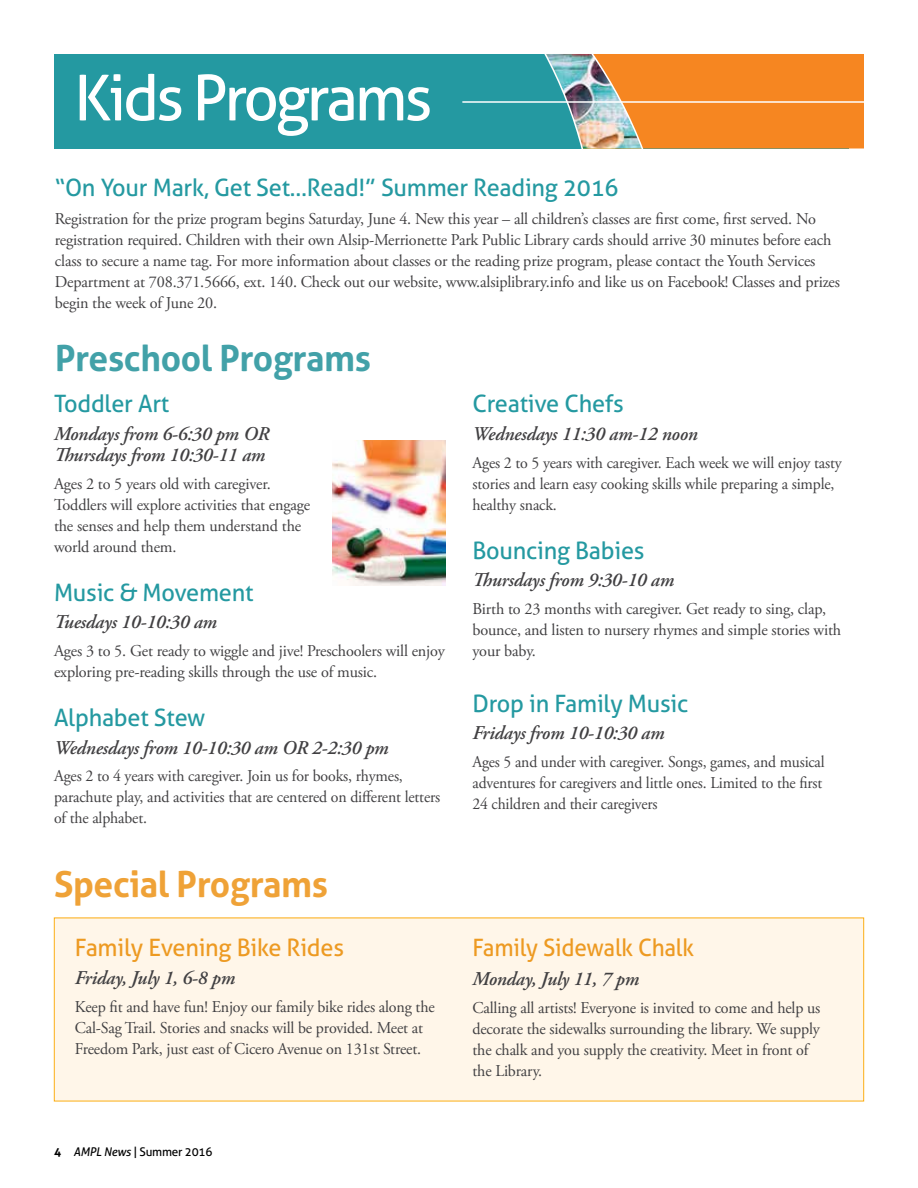
<style>
.page{position:relative;width:918px;height:1188px;background:#fff}
.page>*{position:absolute;margin:0;border:0;box-sizing:border-box;transform-origin:0 0}
.t1{font:63px "Aller";letter-spacing:-.05em;color:#fff}
.t2{font:700 36px "Aller";letter-spacing:-.01em;color:#42a1a8}
.t3{font:700 36px "Aller";letter-spacing:-.01em;color:#efa237}
.t4{font:24px "Aller";letter-spacing:-.01em;color:#2499a1}
.t5{font:24px "Aller";letter-spacing:-.01em;color:#ed9a22}
.t6{font:24px "Aller";letter-spacing:-.01em;color:#ed9a22;scale:.94 1}
.t7{font:italic 600 19.5px/21px "Adobe Garamond Pro";letter-spacing:-.01em;color:#414042}
.t8{font:16.5px/21px "Adobe Garamond Pro";letter-spacing:-.01em;color:#414042}
.t9{font:16.5px/21px "Adobe Garamond Pro";letter-spacing:-.01em;color:#414042;scale:.96 1}
.t10{font:16.5px/21px "Adobe Garamond Pro";letter-spacing:-.01em;color:#414042;scale:.95 1}
.t11{font:12px "Aller";letter-spacing:-.02em;color:#000}
.s1{font-weight:700}
.s2{font-style:italic}
</style>
<div class="page">
<div style="left:54px;top:918px;width:810px;height:183px;background:#fff6e9"></div>
<div style="left:54px;top:54px;width:795px;height:94px;background:#2499a1"></div>
<hr style="left:462px;top:101px;width:404px;height:2px;background:#fff">
<img style="left:542px;top:54px;width:322px;height:95px">
<img style="left:333px;top:441px;width:113px;height:144px">
<h1 class="t1" style="left:74px;top:60px;width:360px">Kids Programs</h1>
<h3 class="t4" style="left:55px;top:173px;width:565px">“On Your Mark, Get Set…Read!” Summer Reading 2016</h3>
<p class="t8" style="left:55px;top:209px;width:787px">Registration for the prize program begins Saturday, June 4. New this year – all children’s classes are first come, first served. No registration required. Children with their own Alsip-Merrionette Park Public Library cards should arrive 30 minutes before each class to secure a name tag. For more information about classes or the reading prize program, please contact the Youth Services Department at 708.371.5666, ext. 140. Check out our website, www.alsiplibrary.info and like us on Facebook! Classes and prizes begin the week of June 20.</p>
<h2 class="t2" style="left:55px;top:336px;width:317px">Preschool Programs</h2>
<h3 class="t4" style="left:54px;top:389px;width:117px">Toddler Art</h3>
<p class="t7" style="left:54px;top:424px;width:217px">Mondays from 6-6:30 pm OR<br>Thursdays from 10:30-11 am</p>
<p class="t8" style="left:54px;top:474px;width:258px">Ages 2 to 5 years old with caregiver.<br>Toddlers will explore activities that engage the senses and help them understand the world around them.</p>
<h3 class="t4" style="left:54px;top:578px;width:201px">Music &amp; Movement</h3>
<p class="t7" style="left:54px;top:613px;width:164px">Tuesdays 10-10:30 am</p>
<p class="t8" style="left:54px;top:641px;width:392px">Ages 3 to 5. Get ready to wiggle and jive! Preschoolers will enjoy exploring pre-reading skills through the use of music.</p>
<h3 class="t4" style="left:54px;top:703px;width:153px">Alphabet Stew</h3>
<p class="t7" style="left:54px;top:738px;width:336px">Wednesdays from 10-10:30 am OR 2-2:30 pm</p>
<p class="t9" style="left:54px;top:766px;width:404px">Ages 2 to 4 years with caregiver. Join us for books, rhymes, parachute play, and activities that are centered on different letters of the alphabet.</p>
<h2 class="t3" style="left:54px;top:862px;width:276px">Special Programs</h2>
<h3 class="t5" style="left:75px;top:933px;width:271px">Family Evening Bike Rides</h3>
<p class="t7" style="left:75px;top:968px;width:162px">Friday, July 1, 6-8 pm</p>
<p class="t8" style="left:75px;top:997px;width:361px">Keep fit and have fun! Enjoy our family bike rides along the<br>Cal-Sag Trail. Stories and snacks will be provided. Meet at<br>Freedom Park, just east of Cicero Avenue on 131st Street.</p>
<p class="t11" style="left:54px;top:1145px;width:160px"><span class="s1">4</span> <span class="s2">AMPL News</span> | Summer 2016</p>
<h3 class="t4" style="left:472px;top:389px;width:153px">Creative Chefs</h3>
<p class="t7" style="left:472px;top:424px;width:227px">Wednesdays 11:30 am-12 noon</p>
<p class="t9" style="left:472px;top:453px;width:386px">Ages 2 to 5 years with caregiver. Each week we will enjoy tasty stories and learn easy cooking skills while preparing a simple, healthy snack.</p>
<h3 class="t4" style="left:472px;top:536px;width:174px">Bouncing Babies</h3>
<p class="t7" style="left:472px;top:571px;width:203px">Thursdays from 9:30-10 am</p>
<p class="t8" style="left:472px;top:599px;width:370px">Birth to 23 months with caregiver. Get ready to sing, clap, bounce, and listen to nursery rhymes and simple stories with your baby.</p>
<h3 class="t4" style="left:472px;top:689px;width:217px">Drop in Family Music</h3>
<p class="t7" style="left:472px;top:724px;width:194px">Fridays from 10-10:30 am</p>
<p class="t10" style="left:472px;top:752px;width:372px">Ages 5 and under with caregiver. Songs, games, and musical adventures for caregivers and little ones. Limited to the first<br>24 children and their caregivers</p>
<h3 class="t6" style="left:472px;top:933px;width:237px">Family Sidewalk Chalk</h3>
<p class="t7" style="left:472px;top:970px;width:168px">Monday, July 11, 7 pm</p>
<p class="t8" style="left:472px;top:998px;width:349px">Calling all artists! Everyone is invited to come and help us decorate the sidewalks surrounding the library. We supply the chalk and you supply the creativity. Meet in front of the Library.</p>
</div>
